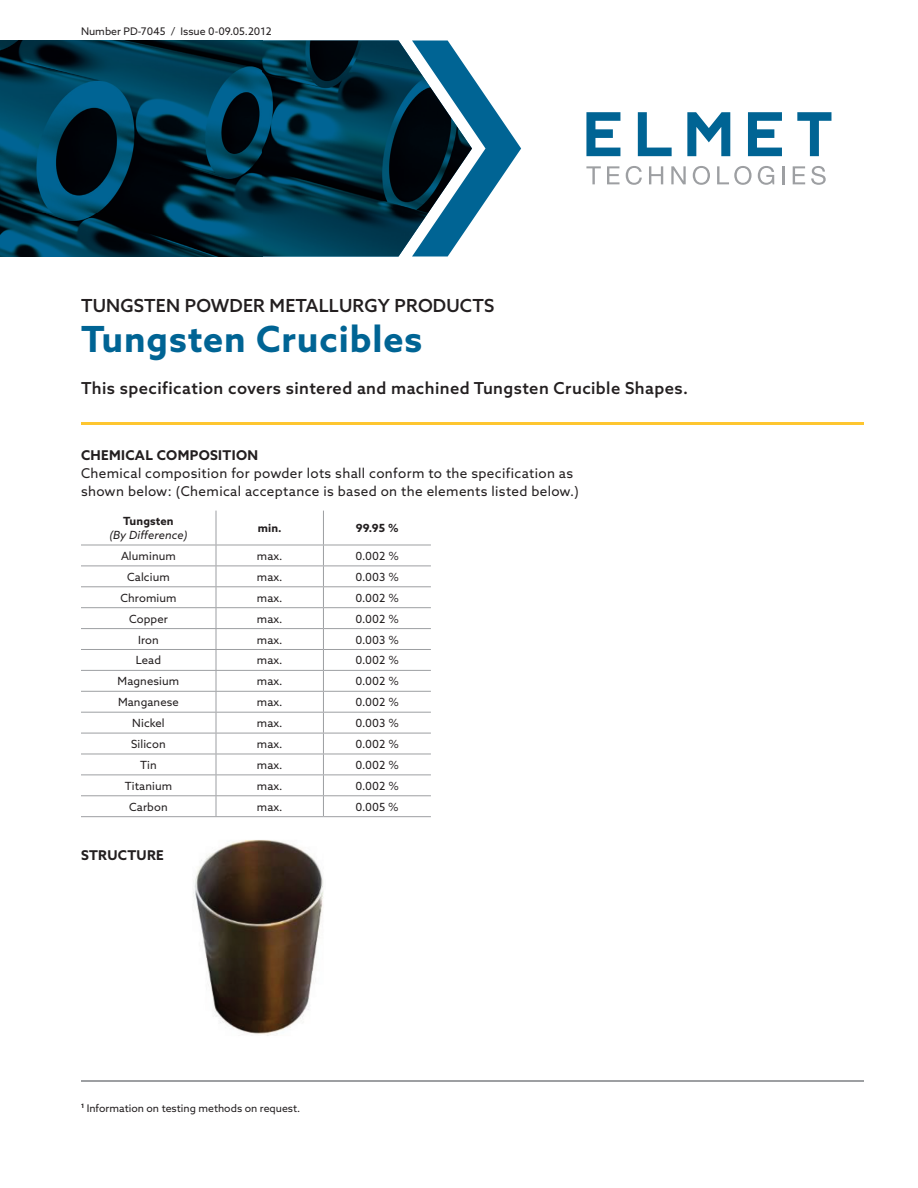
<style>
.page{position:relative;width:918px;height:1188px;background:#fff}
.page>*{position:absolute;margin:0;border:0;box-sizing:border-box;transform-origin:0 0}
.t1{font:700 36px "Azo Sans";letter-spacing:.025em;color:#006494}
.t2{font:500 18px "Azo Sans";letter-spacing:.01em;color:#231f20}
.t3{font:500 16.5px "Azo Sans";letter-spacing:.025em;color:#231f20}
.t4{font:13.5px/18px "Azo Sans";letter-spacing:.025em;color:#231f20}
.t5{font:700 13.5px "Azo Sans";letter-spacing:.025em;color:#231f20}
.t6{font:11.25px "Azo Sans";letter-spacing:.01em;color:#231f20}
.t7{font:700 11.25px "Azo Sans";letter-spacing:.01em;color:#231f20}
.t8{font:italic 11.25px "Azo Sans";letter-spacing:.01em;color:#231f20}
.t9{font:10.5px "Azo Sans";color:#231f20}
</style>
<div class="page">
<svg style="left:412px;top:76px;width:109px;height:181px"></svg>
<img style="left:0;top:40px;width:472px;height:216px">
<svg style="left:586px;top:166px;width:15px;height:18px"></svg>
<svg style="left:607px;top:166px;width:13px;height:18px"></svg>
<svg style="left:626px;top:166px;width:16px;height:19px"></svg>
<svg style="left:649px;top:166px;width:14px;height:18px"></svg>
<svg style="left:671px;top:166px;width:15px;height:18px"></svg>
<svg style="left:693px;top:166px;width:17px;height:19px"></svg>
<svg style="left:717px;top:166px;width:35px;height:19px"></svg>
<svg style="left:758px;top:166px;width:16px;height:19px"></svg>
<svg style="left:782px;top:166px;width:2px;height:18px"></svg>
<svg style="left:793px;top:166px;width:12px;height:18px"></svg>
<svg style="left:811px;top:166px;width:15px;height:19px"></svg>
<svg style="left:586px;top:112px;width:34px;height:44px"></svg>
<svg style="left:748px;top:112px;width:34px;height:44px"></svg>
<svg style="left:797px;top:112px;width:34px;height:44px"></svg>
<svg style="left:638px;top:112px;width:34px;height:44px"></svg>
<svg style="left:687px;top:112px;width:43px;height:44px"></svg>
<hr style="left:81px;top:1080px;width:783px;height:2px;background:#9d9fa2">
<hr style="left:81px;top:422px;width:783px;height:3px;background:#fec630">
<img style="left:193px;top:840px;width:131px;height:196px">
<hr style="left:216px;top:511px;width:1px;height:34px;background:#9d9fa2">
<hr style="left:323px;top:511px;width:1px;height:34px;background:#9d9fa2">
<hr style="left:81px;top:545px;width:135px;height:1px;background:#9d9fa2">
<hr style="left:216px;top:545px;width:107px;height:1px;background:#9d9fa2">
<hr style="left:323px;top:545px;width:108px;height:1px;background:#9d9fa2">
<hr style="left:81px;top:566px;width:135px;height:1px;background:#9d9fa2">
<hr style="left:216px;top:566px;width:107px;height:1px;background:#9d9fa2">
<hr style="left:323px;top:566px;width:108px;height:1px;background:#9d9fa2">
<hr style="left:81px;top:586px;width:135px;height:1px;background:#9d9fa2">
<hr style="left:216px;top:586px;width:107px;height:1px;background:#9d9fa2">
<hr style="left:323px;top:586px;width:108px;height:1px;background:#9d9fa2">
<hr style="left:81px;top:607px;width:135px;height:1px;background:#9d9fa2">
<hr style="left:216px;top:607px;width:107px;height:1px;background:#9d9fa2">
<hr style="left:323px;top:607px;width:108px;height:1px;background:#9d9fa2">
<hr style="left:81px;top:628px;width:135px;height:1px;background:#9d9fa2">
<hr style="left:216px;top:628px;width:107px;height:1px;background:#9d9fa2">
<hr style="left:323px;top:628px;width:108px;height:1px;background:#9d9fa2">
<hr style="left:81px;top:649px;width:135px;height:1px;background:#9d9fa2">
<hr style="left:216px;top:649px;width:107px;height:1px;background:#9d9fa2">
<hr style="left:323px;top:649px;width:108px;height:1px;background:#9d9fa2">
<hr style="left:81px;top:670px;width:135px;height:1px;background:#9d9fa2">
<hr style="left:216px;top:670px;width:107px;height:1px;background:#9d9fa2">
<hr style="left:323px;top:670px;width:108px;height:1px;background:#9d9fa2">
<hr style="left:81px;top:691px;width:135px;height:1px;background:#9d9fa2">
<hr style="left:216px;top:691px;width:107px;height:1px;background:#9d9fa2">
<hr style="left:323px;top:691px;width:108px;height:1px;background:#9d9fa2">
<hr style="left:81px;top:712px;width:135px;height:1px;background:#9d9fa2">
<hr style="left:216px;top:712px;width:107px;height:1px;background:#9d9fa2">
<hr style="left:323px;top:712px;width:108px;height:1px;background:#9d9fa2">
<hr style="left:81px;top:733px;width:135px;height:1px;background:#9d9fa2">
<hr style="left:216px;top:733px;width:107px;height:1px;background:#9d9fa2">
<hr style="left:323px;top:733px;width:108px;height:1px;background:#9d9fa2">
<hr style="left:81px;top:754px;width:135px;height:1px;background:#9d9fa2">
<hr style="left:216px;top:754px;width:107px;height:1px;background:#9d9fa2">
<hr style="left:323px;top:754px;width:108px;height:1px;background:#9d9fa2">
<hr style="left:81px;top:775px;width:135px;height:1px;background:#9d9fa2">
<hr style="left:216px;top:775px;width:107px;height:1px;background:#9d9fa2">
<hr style="left:323px;top:775px;width:108px;height:1px;background:#9d9fa2">
<hr style="left:81px;top:795px;width:135px;height:1px;background:#9d9fa2">
<hr style="left:216px;top:795px;width:107px;height:1px;background:#9d9fa2">
<svg style="left:216px;top:545px;width:1px;height:271px"></svg>
<hr style="left:323px;top:795px;width:108px;height:1px;background:#9d9fa2">
<svg style="left:323px;top:545px;width:1px;height:271px"></svg>
<hr style="left:81px;top:816px;width:135px;height:1px;background:#9d9fa2">
<hr style="left:216px;top:816px;width:107px;height:1px;background:#9d9fa2">
<hr style="left:323px;top:816px;width:108px;height:1px;background:#9d9fa2">
<p class="t9" style="left:81px;top:25px;width:192px">Number PD-7045 / Issue 0-09.05.2012</p>
<h2 class="t2" style="left:81px;top:293px;width:415px">TUNGSTEN POWDER METALLURGY PRODUCTS</h2>
<h1 class="t1" style="left:81px;top:316px;width:343px">Tungsten Crucibles</h1>
<h3 class="t3" style="left:81px;top:378px;width:609px">This specification covers sintered and machined Tungsten Crucible Shapes.</h3>
<p class="t5" style="left:81px;top:446px;width:179px">CHEMICAL COMPOSITION</p>
<p class="t4" style="left:81px;top:464px;width:499px">Chemical composition for powder lots shall conform to the specification as shown below: (Chemical acceptance is based on the elements listed below.)</p>
<p class="t7" style="left:123px;top:514px;width:52px">Tungsten</p>
<p class="t8" style="left:109px;top:528px;width:80px">(By Difference)</p>
<p class="t7" style="left:258px;top:521px;width:25px">min.</p>
<p class="t7" style="left:356px;top:521px;width:44px">99.95 %</p>
<p class="t6" style="left:121px;top:549px;width:56px">Aluminum</p>
<p class="t6" style="left:257px;top:549px;width:27px">max.</p>
<p class="t6" style="left:355px;top:549px;width:45px">0.002 %</p>
<p class="t6" style="left:127px;top:569px;width:44px">Calcium</p>
<p class="t6" style="left:257px;top:569px;width:27px">max.</p>
<p class="t6" style="left:355px;top:569px;width:45px">0.003 %</p>
<p class="t6" style="left:120px;top:590px;width:58px">Chromium</p>
<p class="t6" style="left:257px;top:590px;width:27px">max.</p>
<p class="t6" style="left:355px;top:590px;width:45px">0.002 %</p>
<p class="t6" style="left:129px;top:611px;width:40px">Copper</p>
<p class="t6" style="left:257px;top:611px;width:27px">max.</p>
<p class="t6" style="left:355px;top:611px;width:45px">0.002 %</p>
<p class="t6" style="left:138px;top:632px;width:22px">Iron</p>
<p class="t6" style="left:257px;top:632px;width:27px">max.</p>
<p class="t6" style="left:355px;top:632px;width:45px">0.003 %</p>
<p class="t6" style="left:136px;top:653px;width:27px">Lead</p>
<p class="t6" style="left:257px;top:653px;width:27px">max.</p>
<p class="t6" style="left:355px;top:653px;width:45px">0.002 %</p>
<p class="t6" style="left:118px;top:674px;width:63px">Magnesium</p>
<p class="t6" style="left:257px;top:674px;width:27px">max.</p>
<p class="t6" style="left:355px;top:674px;width:45px">0.002 %</p>
<p class="t6" style="left:118px;top:695px;width:62px">Manganese</p>
<p class="t6" style="left:257px;top:695px;width:27px">max.</p>
<p class="t6" style="left:355px;top:695px;width:45px">0.002 %</p>
<p class="t6" style="left:132px;top:716px;width:34px">Nickel</p>
<p class="t6" style="left:257px;top:716px;width:27px">max.</p>
<p class="t6" style="left:355px;top:716px;width:45px">0.003 %</p>
<p class="t6" style="left:131px;top:737px;width:36px">Silicon</p>
<p class="t6" style="left:257px;top:737px;width:27px">max.</p>
<p class="t6" style="left:355px;top:737px;width:45px">0.002 %</p>
<p class="t6" style="left:140px;top:758px;width:18px">Tin</p>
<p class="t6" style="left:257px;top:758px;width:27px">max.</p>
<p class="t6" style="left:355px;top:758px;width:45px">0.002 %</p>
<p class="t6" style="left:125px;top:778px;width:49px">Titanium</p>
<p class="t6" style="left:257px;top:778px;width:27px">max.</p>
<p class="t6" style="left:355px;top:778px;width:45px">0.002 %</p>
<p class="t6" style="left:129px;top:799px;width:40px">Carbon</p>
<p class="t6" style="left:257px;top:799px;width:27px">max.</p>
<p class="t6" style="left:356px;top:799px;width:45px">0.005 %</p>
<p class="t5" style="left:81px;top:846px;width:84px">STRUCTURE</p>
<p class="t9" style="left:81px;top:1101px;width:221px"><sup>1</sup> Information on testing methods on request.</p>
</div>
